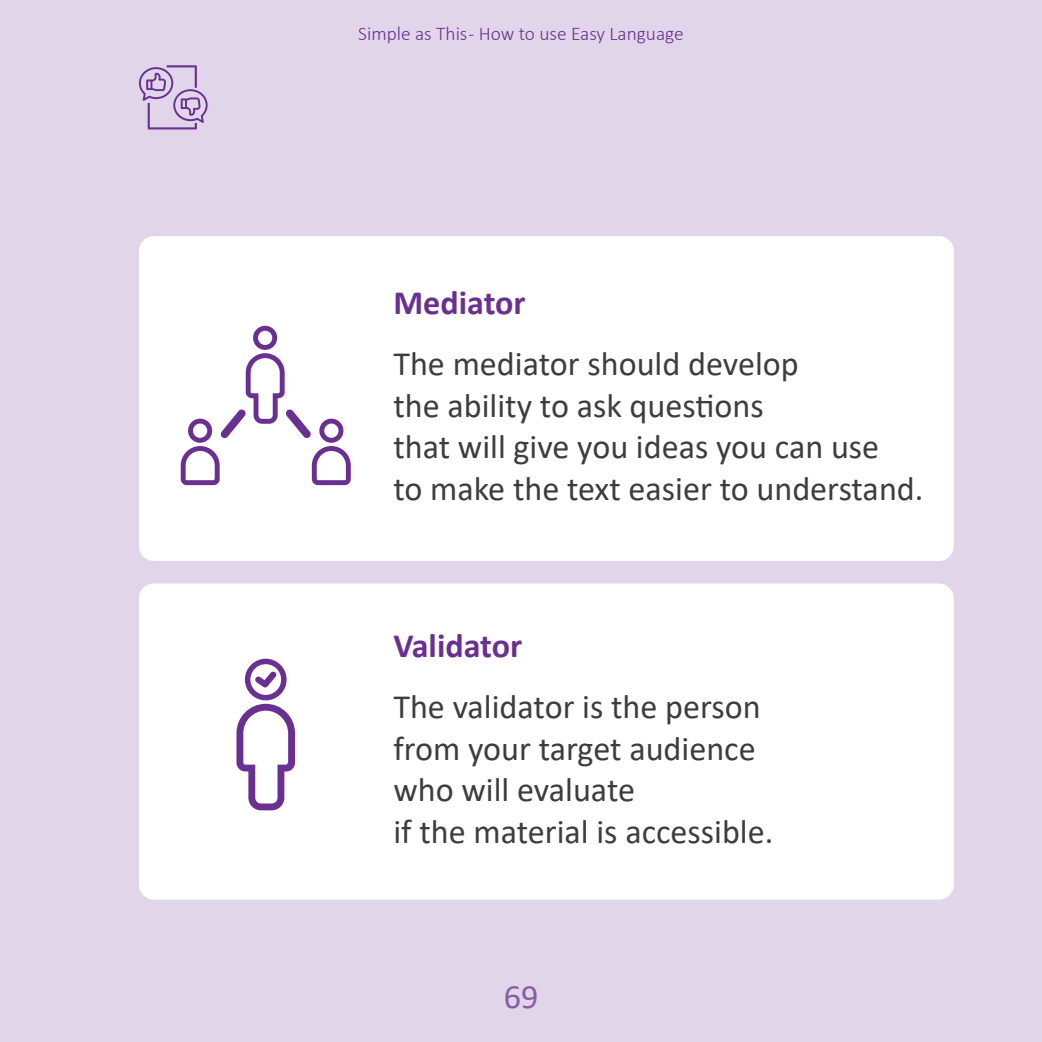
<style>
.page{position:relative;width:1042px;height:1042px;background:#e1d6e9}
.page>*{position:absolute;margin:0;border:0;box-sizing:border-box;transform-origin:0 0}
.t1{font:34.12px/41.5px "Calibri";color:#3d3d3d}
.t2{font:700 34.12px "Calibri";color:#6a3091}
.t3{font:34.12px "Calibri";color:#8a5ca8}
.t4{font:300 19.43px "Calibri";color:#6a3091}
</style>
<div class="page">
<svg style="left:139px;top:65px;width:69px;height:64px"></svg>
<div style="left:139px;top:236px;width:815px;height:325px;background:#fff;border-radius:15px"></div>
<div style="left:139px;top:583px;width:815px;height:316px;background:#fff;border-radius:15px"></div>
<svg style="left:181px;top:326px;width:170px;height:159px"></svg>
<svg style="left:236px;top:659px;width:59px;height:151px"></svg>
<p class="t4" style="left:358px;top:21px;width:327px">Simple as This - How to use Easy Language</p>
<p class="t2" style="left:393px;top:279px;width:134px">Mediator</p>
<p class="t1" style="left:393px;top:342px;width:531px">The mediator should develop<br>the ability to ask questions<br>that will give you ideas you can use<br>to make the text easier to understand.</p>
<p class="t2" style="left:393px;top:621px;width:130px">Validator</p>
<p class="t1" style="left:393px;top:685px;width:381px">The validator is the person from your target audience who will evaluate<br>if the material is accessible.</p>
<p class="t3" style="left:504px;top:973px;width:36px">69</p>
</div>
